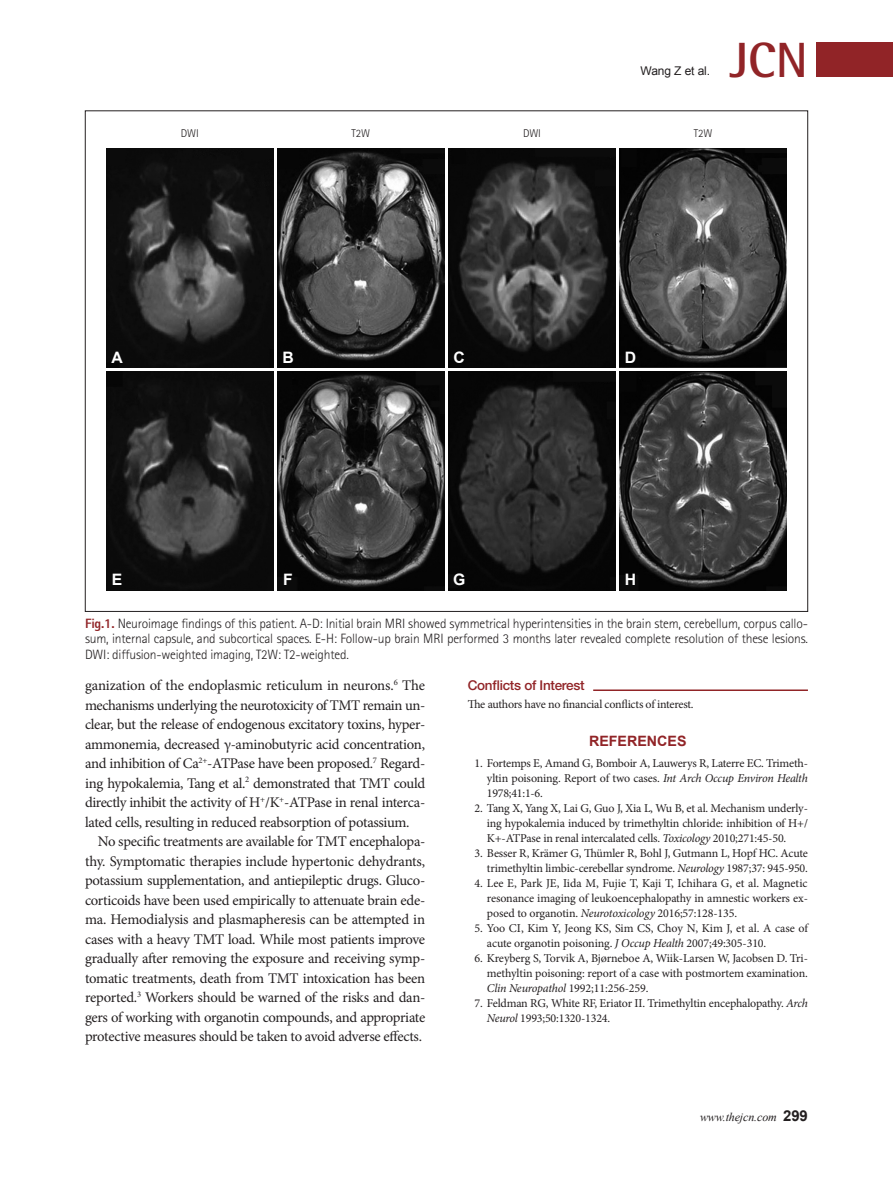
<style>
.page{position:relative;width:893px;height:1191px;background:#fff}
.page>*{position:absolute;margin:0;border:0;box-sizing:border-box;transform-origin:0 0}
.t1{font:700 49.5px "Rotis Semi Sans Std";color:#912427}
.t2{font:700 15.75px "Arial";color:#fff}
.본문1{font:14.7px/19.5px "Minion Pro";letter-spacing:-.02em;color:#231f20;text-align:justify}
.REF{font:700 14.25px "Arial";color:#912427}
.그림제목{font:300 13.5px/15.8px "Rotis Sans Serif Std";letter-spacing:-.015em;color:#231f20;text-align:justify}
.본문{font:500 13.5px "Helvetica Neue LT Std";letter-spacing:-.02em;color:#912427}
.REF글{font:12px/15px "Minion Pro";letter-spacing:-.015em;color:#231f20;text-align:justify}
.감사의글{font:12px "Minion Pro";letter-spacing:-.025em;color:#231f20}
.t3{font:italic 12px "Times New Roman";letter-spacing:-.01em;color:#231f20}
.t4{font:12px "Arial";letter-spacing:-.01em;color:#231f20}
.그래프_글{font:300 11.25px "Rotis Sans Serif Std";letter-spacing:-.01em;color:#231f20}
.s1{font-weight:800;color:#912427}
.s2{font-style:italic}
.s3{font-family:"Arial";font-weight:700;font-style:normal;font-size:15px}
</style>
<div class="page">
<div style="left:816px;top:43px;width:77px;height:34px;background:#912427"></div>
<hr style="left:593px;top:689px;width:215px;height:2px;background:#912427">
<img style="left:106px;top:149px;width:167px;height:218px">
<img style="left:106px;top:372px;width:167px;height:218px">
<img style="left:277px;top:149px;width:167px;height:218px">
<img style="left:277px;top:372px;width:167px;height:218px">
<img style="left:449px;top:149px;width:166px;height:218px">
<img style="left:449px;top:372px;width:166px;height:218px">
<img style="left:620px;top:149px;width:167px;height:218px">
<img style="left:620px;top:372px;width:167px;height:218px">
<p class="t4" style="left:641px;top:63px;width:71px">Wang Z et al.</p>
<p class="t1" style="left:730px;top:30px;width:80px">JCN</p>
<p class="그래프_글" style="left:181px;top:127px;width:19px">DWI</p>
<p class="그래프_글" style="left:352px;top:127px;width:20px">T2W</p>
<p class="그래프_글" style="left:523px;top:127px;width:19px">DWI</p>
<p class="그래프_글" style="left:694px;top:127px;width:20px">T2W</p>
<p class="t2" style="left:112px;top:346px;width:13px">A</p>
<p class="t2" style="left:112px;top:569px;width:12px">E</p>
<p class="t2" style="left:282px;top:346px;width:13px">B</p>
<p class="t2" style="left:283px;top:569px;width:11px">F</p>
<p class="t2" style="left:454px;top:346px;width:13px">C</p>
<p class="t2" style="left:453px;top:569px;width:14px">G</p>
<p class="t2" style="left:625px;top:346px;width:13px">D</p>
<p class="t2" style="left:625px;top:569px;width:13px">H</p>
<p class="그림제목" style="left:85px;top:615px;width:724px"><span class="s1">Fig.1.</span> Neuroimage findings of this patient. A-D: Initial brain MRI showed symmetrical hyperintensities in the brain stem, cerebellum, corpus callo&shy;sum, internal capsule, and subcortical spaces. E-H: Follow-up brain MRI performed 3 months later revealed complete resolution of these lesions.<br>DWI: diffusion-weighted imaging, T2W: T2-weighted.</p>
<p class="본문1" style="left:85px;top:676px;width:342px">ganization of the endoplasmic reticulum in neurons.<sup>6</sup> The mechanisms underlying the neurotoxicity of TMT remain un&shy;clear, but the release of endogenous excitatory toxins, hyper&shy;ammonemia, decreased γ-aminobutyric acid concentration, and inhibition of Ca<sup>2+</sup>-ATPase have been proposed.<sup>7</sup> Regard&shy;ing hypokalemia, Tang et al.<sup>2</sup> demonstrated that TMT could directly inhibit the activity of H<sup>+</sup>/K<sup>+</sup>-ATPase in renal interca&shy;lated cells, resulting in reduced reabsorption of potassium.</p>
<p class="본문1" style="left:85px;top:832px;width:342px;text-indent:13px">No specific treatments are available for TMT encephalopa&shy;thy. Symptomatic therapies include hypertonic dehydrants, potassium supplementation, and antiepileptic drugs. Gluco&shy;corticoids have been used empirically to attenuate brain ede&shy;ma. Hemodialysis and plasmapheresis can be attempted in cases with a heavy TMT load. While most patients improve gradually after removing the exposure and receiving symp&shy;tomatic treatments, death from TMT intoxication has been reported.<sup>3</sup> Workers should be warned of the risks and dan&shy;gers of working with organotin compounds, and appropriate protective measures should be taken to avoid adverse effects.</p>
<p class="본문" style="left:468px;top:677px;width:118px">Conflicts of Interest</p>
<p class="감사의글" style="left:468px;top:695px;width:227px">The authors have no financial conflicts of interest.</p>
<p class="REF" style="left:589px;top:732px;width:99px">REFERENCES</p>
<p class="REF글" style="left:487px;top:755px;width:323px;text-indent:-12px">1. Fortemps E, Amand G, Bomboir A, Lauwerys R, Laterre EC. Trimeth&shy;yltin poisoning. Report of two cases. <span class="s2">Int Arch Occup Environ Health </span>1978;41:1-6.</p>
<p class="REF글" style="left:487px;top:800px;width:323px;text-indent:-12px">2. Tang X, Yang X, Lai G, Guo J, Xia L, Wu B, et al. Mechanism underly&shy;ing hypokalemia induced by trimethyltin chloride: inhibition of H+/ K+-ATPase in renal intercalated cells. <span class="s2">Toxicology</span> 2010;271:45-50.</p>
<p class="REF글" style="left:474px;top:845px;width:335px;text-align:right">3. Besser R, Krämer G, Thümler R, Bohl J, Gutmann L, Hopf HC. Acute trimethyltin limbic-cerebellar syndrome. <span class="s2">Neurology</span> 1987;37: 945-950.</p>
<p class="REF글" style="left:487px;top:875px;width:323px;text-indent:-13px">4. Lee E, Park JE, Iida M, Fujie T, Kaji T, Ichihara G, et al. Magnetic resonance imaging of leukoencephalopathy in amnestic workers ex&shy;posed to organotin. <span class="s2">Neurotoxicology</span> 2016;57:128-135.</p>
<p class="REF글" style="left:487px;top:920px;width:323px;text-indent:-13px">5. Yoo CI, Kim Y, Jeong KS, Sim CS, Choy N, Kim J, et al. A case of acute organotin poisoning. <span class="s2">J Occup Health</span> 2007;49:305-310.</p>
<p class="REF글" style="left:487px;top:950px;width:323px;text-indent:-13px">6. Kreyberg S, Torvik A, Bjørneboe A, Wiik-Larsen W, Jacobsen D. Tri&shy;methyltin poisoning: report of a case with postmortem examination.<br><span class="s2">Clin Neuropathol</span> 1992;11:256-259.</p>
<p class="REF글" style="left:487px;top:995px;width:323px;text-indent:-12px">7. Feldman RG, White RF, Eriator II. Trimethyltin encephalopathy. <span class="s2">Arch<br>Neurol</span> 1993;50:1320-1324.</p>
<p class="t3" style="left:700px;top:1108px;width:109px">www.thejcn.com <span class="s3">299</span></p>
</div>
